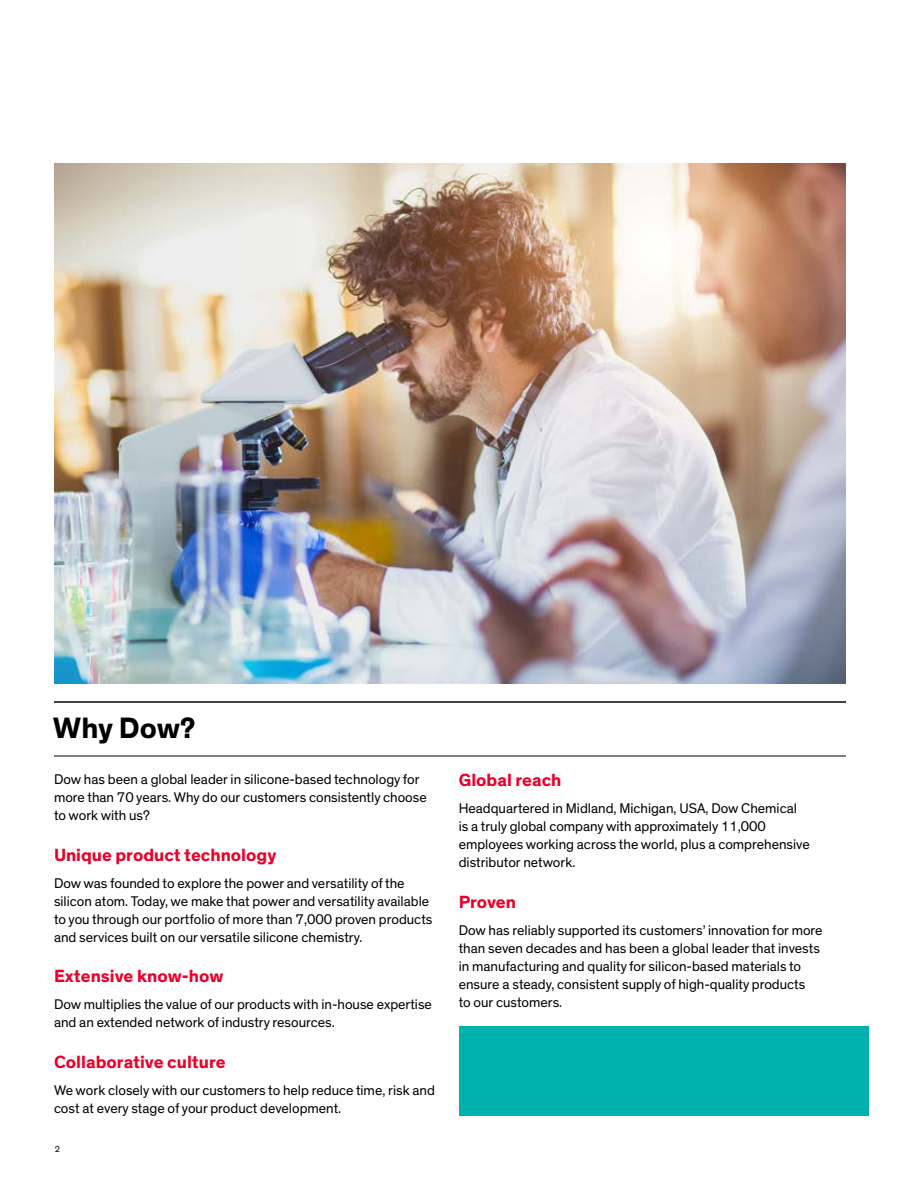
<style>
.page{position:relative;width:918px;height:1188px;background:#fff}
.page>*{position:absolute;margin:0;border:0;box-sizing:border-box;transform-origin:0 0}
.t1{font:700 30px "Dow Corporate";color:#000}
.t2{font:700 18px "Dow Corporate";color:#ea0029}
.t3{font:14.25px/18px "Dow Corporate";color:#000}
.t4{font:9px "Dow Corporate";color:#000}
</style>
<div class="page">
<hr style="left:54px;top:756px;width:792px;height:1px;background:#000">
<hr style="left:54px;top:701px;width:792px;height:2px;background:#000">
<div style="left:459px;top:1026px;width:409px;height:90px;background:#00b2ad"></div>
<img style="left:54px;top:164px;width:792px;height:520px">
<h1 class="t1" style="left:53px;top:709px;width:144px">Why Dow?</h1>
<p class="t3" style="left:54px;top:771px;width:374px">Dow has been a global leader in silicone-based technology for more than 70 years. Why do our customers consistently choose to work with us?</p>
<p class="t2" style="left:54px;top:843px;width:224px">Unique product technology</p>
<p class="t3" style="left:54px;top:874px;width:380px">Dow was founded to explore the power and versatility of the silicon atom. Today, we make that power and versatility available to you through our portfolio of more than 7,000 proven products and services built on our versatile silicone chemistry.</p>
<p class="t2" style="left:54px;top:965px;width:171px">Extensive know-how</p>
<p class="t3" style="left:54px;top:996px;width:379px">Dow multiplies the value of our products with in-house expertise and an extended network of industry resources.</p>
<p class="t2" style="left:54px;top:1050px;width:173px">Collaborative culture</p>
<p class="t3" style="left:54px;top:1081px;width:383px">We work closely with our customers to help reduce time, risk and cost at every stage of your product development.</p>
<p class="t4" style="left:55px;top:1144px;width:7px">2</p>
<p class="t2" style="left:459px;top:769px;width:104px">Global reach</p>
<p class="t3" style="left:459px;top:800px;width:352px">Headquartered in Midland, Michigan, USA, Dow Chemical is a truly global company with approximately 11,000 employees working across the world, plus a comprehensive distributor network.</p>
<p class="t2" style="left:459px;top:890px;width:59px">Proven</p>
<p class="t3" style="left:459px;top:921px;width:365px">Dow has reliably supported its customers’ innovation for more than seven decades and has been a global leader that invests in manufacturing and quality for silicon-based materials to ensure a steady, consistent supply of high-quality products<br>to our customers.</p>
</div>
